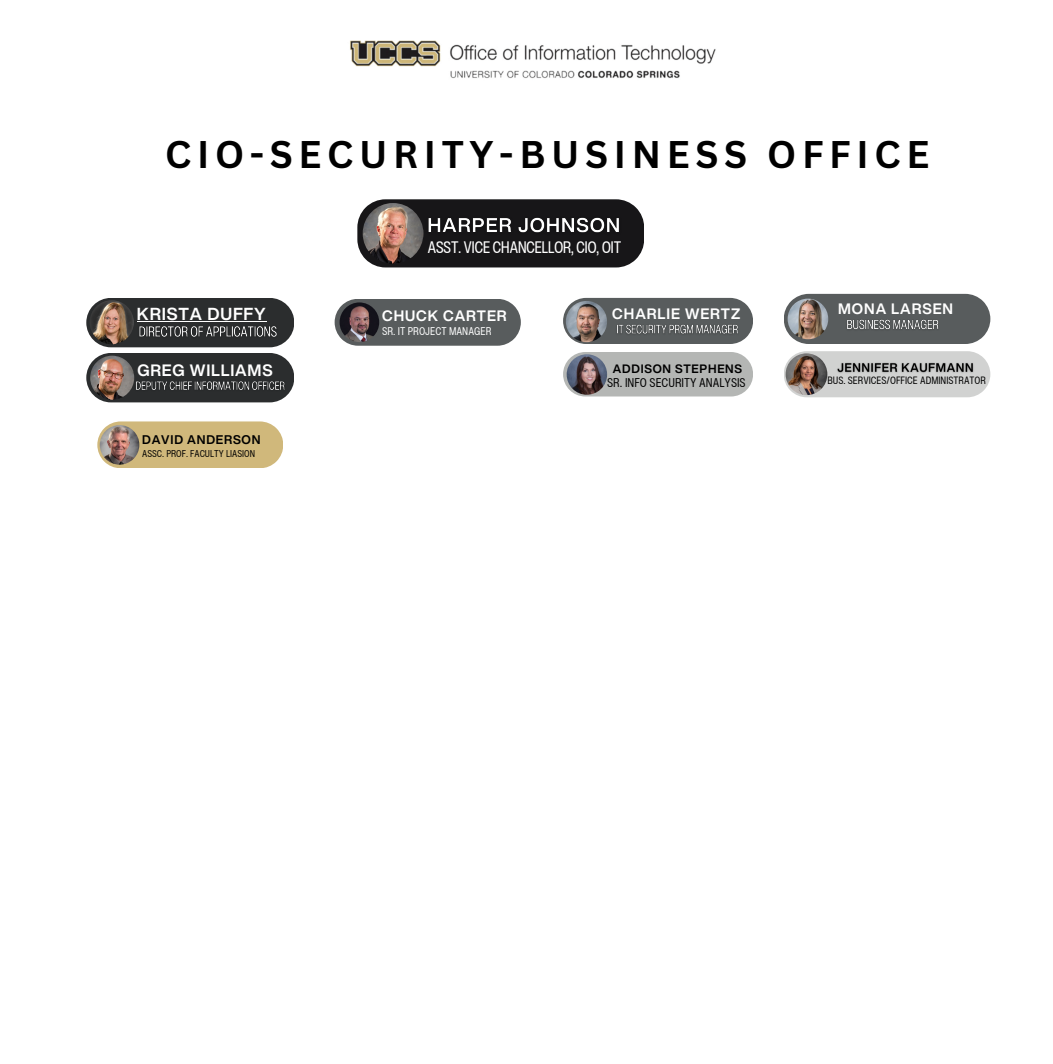
<style>
.page{position:relative;width:1053px;height:1064px;background:#fff}
.page>*{position:absolute;margin:0;border:0;box-sizing:border-box;transform-origin:0 0}
.t1{font:700 37.5px "Canva Sans";letter-spacing:.15em;color:#000}
.t2{font:700 17px "Helvetica Now Display";letter-spacing:.05em;color:#fff}
.t3{font:condensed 16.25px "Helvetica Now Display";color:#fff}
.t4{font:700 16px "Helvetica Now Display";letter-spacing:.05em;color:#fff}
.t5{font:700 14.75px "Helvetica Now Display";letter-spacing:.065em;color:#fff}
.t6{font:condensed 12.38px "Helvetica Now Text";color:#000}
.t7{font:700 12.25px "Helvetica Now Display";letter-spacing:.065em;color:#000}
.t8{font:700 11.88px "Helvetica Now Display";letter-spacing:.065em;color:#000}
.t9{font:condensed 10.88px "Helvetica Now Text";color:#fff}
.t10{font:condensed 10.38px "Helvetica Now Text";color:#000}
.t11{font:condensed 9.62px "Helvetica Now Text";color:#000}
</style>
<div class="page">
<svg style="left:357px;top:199px;width:287px;height:68px;background:#282728"></svg>
<img style="left:362px;top:203px;width:61px;height:61px;border-radius:50%">
<svg style="left:97px;top:421px;width:186px;height:47px;background:#d2bc84"></svg>
<img style="left:100px;top:425px;width:39px;height:39px;border-radius:50%">
<svg style="left:334px;top:299px;width:187px;height:46px;background:#626667"></svg>
<img style="left:339px;top:302px;width:40px;height:40px;border-radius:50%">
<div style="left:563px;top:352px;width:190px;height:44px;background:#b4b6b4;border-radius:22px"></div>
<img style="left:566px;top:354px;width:41px;height:40px;border-radius:50%">
<svg style="left:784px;top:294px;width:206px;height:50px;background:#646768"></svg>
<img style="left:787px;top:298px;width:41px;height:41px;border-radius:50%">
<div style="left:86px;top:353px;width:208px;height:49px;background:#2b2d2e;border-radius:25px"></div>
<img style="left:90px;top:355px;width:44px;height:44px;border-radius:50%">
<div style="left:86px;top:298px;width:208px;height:49px;background:#2b2d2e;border-radius:25px"></div>
<img style="left:90px;top:300px;width:44px;height:44px;border-radius:50%">
<img style="left:350px;top:40px;width:366px;height:39px">
<svg style="left:563px;top:298px;width:190px;height:46px;background:#666a6b"></svg>
<img style="left:566px;top:301px;width:41px;height:41px;border-radius:50%">
<svg style="left:784px;top:351px;width:206px;height:46px;background:#d4d5d4"></svg>
<img style="left:785px;top:353px;width:42px;height:42px;border-radius:50%">
<img style="left:833px;top:358px;width:144px;height:19px">
<img style="left:422px;top:210px;width:203px;height:30px">
<img style="left:843px;top:315px;width:99px;height:19px">
<img style="left:131px;top:377px;width:154px;height:13px">
<img style="left:133px;top:321px;width:144px;height:16px">
<img style="left:613px;top:320px;width:128px;height:18px">
<p class="t1" style="left:165px;top:127px;width:765px">CIO-SECURITY-BUSINESS OFFICE</p>
<p class="t3" style="left:428px;top:235px;width:195px">ASST. VICE CHANCELLOR, CIO, OIT</p>
<p class="t2" style="left:137px;top:301px;width:130px">KRISTA DUFFY</p>
<h5 class="t5" style="left:612px;top:302px;width:129px">CHARLIE WERTZ</h5>
<p class="t5" style="left:382px;top:305px;width:126px">CHUCK CARTER</p>
<p class="t9" style="left:382px;top:322px;width:111px">SR. IT PROJECT MANAGER</p>
<p class="t4" style="left:137px;top:358px;width:137px">GREG WILLIAMS</p>
<p class="t7" style="left:142px;top:430px;width:120px">DAVID ANDERSON</p>
<h5 class="t11" style="left:142px;top:446px;width:114px">ASSC. PROF. FACULTY LIASION</h5>
<h5 class="t8" style="left:613px;top:359px;width:131px">ADDISON STEPHENS</h5>
<p class="t6" style="left:607px;top:373px;width:140px">SR. INFO SECURITY ANALYSIS</p>
<p class="t5" style="left:838px;top:298px;width:116px">MONA LARSEN</p>
<p class="t10" style="left:827px;top:372px;width:160px">BUS. SERVICES/OFFICE ADMINISTRATOR</p>
</div>
